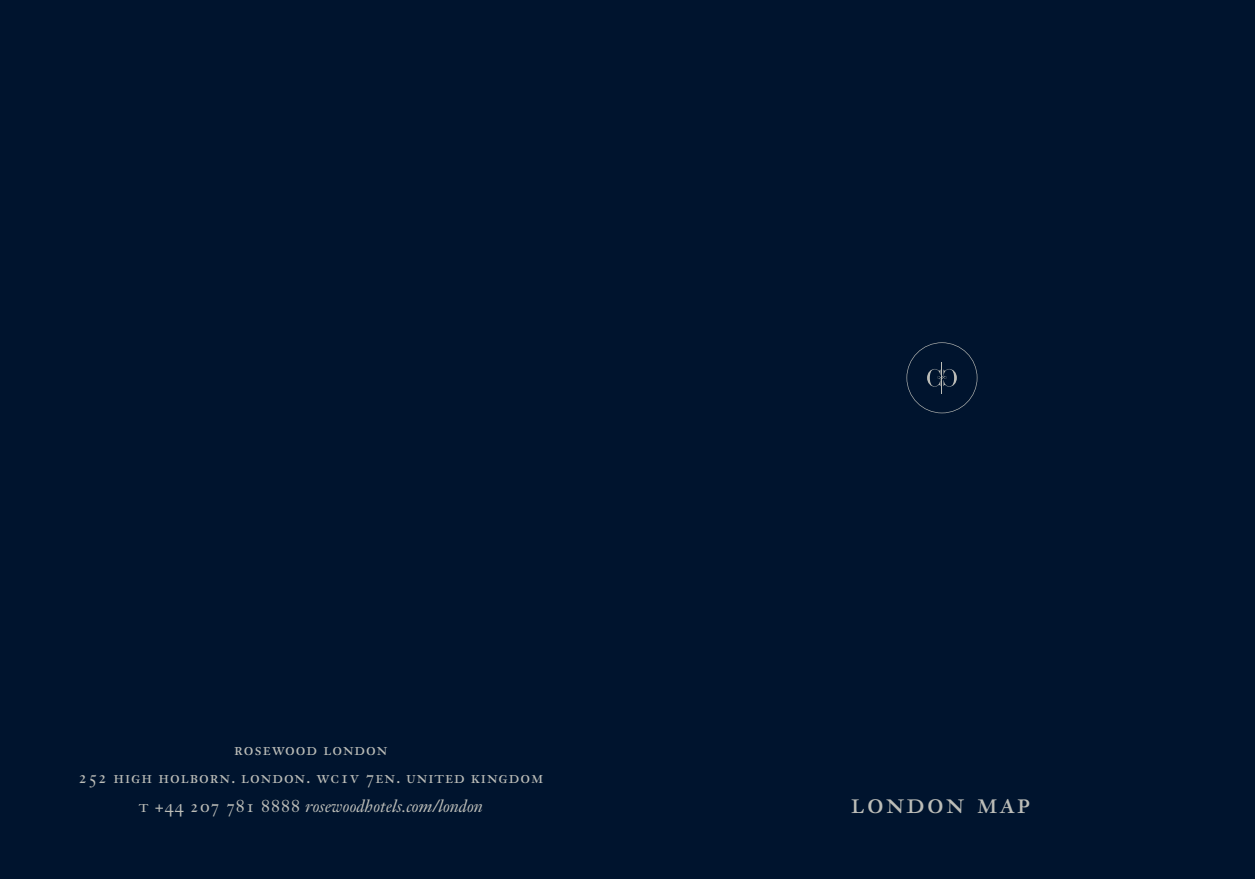
<style>
.page{position:relative;width:1255px;height:879px;background:#fff}
.page>*{position:absolute;margin:0;border:0;box-sizing:border-box;transform-origin:0 0}
.t1{font:30px "Janson Text Roman SC";letter-spacing:.075em;color:#bcbdb8}
.t2{font:17.5px/28.5px "Janson Text Roman SC";letter-spacing:.05em;color:#bcbdb8;text-align:center}
.t3{font:italic 17.5px "Janson Text";color:#bcbdb8}
.s1{font-family:"Janson Text Roman SC";font-style:normal}
</style>
<div class="page">
<div style="left:0;top:0;width:1254px;height:879px;background:#00142e"></div>
<svg style="left:906px;top:342px;width:71px;height:71px"></svg>
<p class="t2" style="left:78px;top:735px;width:466px">rosewood london<br>252 high holborn. london. wc1v 7en. united kingdom</p>
<p class="t3" style="left:139px;top:795px;width:345px"><span class="s1">t +44 2o7 781 8888</span> rosewoodhotels.com/london</p>
<h1 class="t1" style="left:850px;top:785px;width:181px">london map</h1>
</div>
